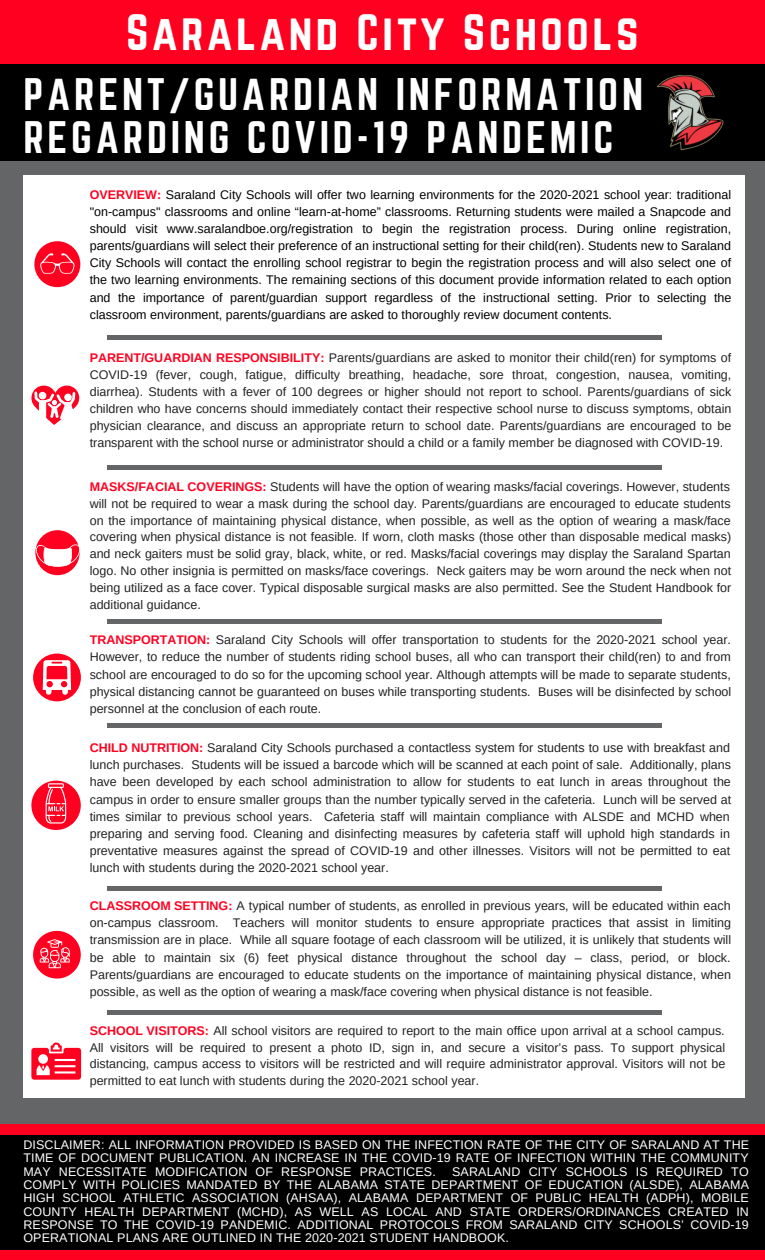
<style>
.page{position:relative;width:765px;height:1260px;background:#ff0020}
.page>*{position:absolute;margin:0;border:0;box-sizing:border-box;transform-origin:0 0}
.t1{font:45px "Norwester";letter-spacing:.08em;color:#fff}
.t2{font:40px/43.1px "Norwester";letter-spacing:.095em;color:#fff}
.t3{font:12.5px/17.1px "Arimo";color:#222;text-align:justify}
.t4{font:12.5px/17.1px "Arimo";color:#000;text-align:justify}
.t5{font:12.5px/13.2px "Arimo";letter-spacing:.01em;color:#fff;text-align:justify}
.s1{font-weight:700;color:#ff0020}
</style>
<div class="page">
<div style="left:0;top:64px;width:765px;height:97px;background:#000"></div>
<div style="left:0;top:161px;width:765px;height:963px;background:#636567"></div>
<div style="left:23px;top:175px;width:722px;height:922px;background:#fff"></div>
<div style="left:107px;top:335px;width:555px;height:5px;background:#636567"></div>
<img style="left:658px;top:76px;width:66px;height:74px">
<svg style="left:34px;top:241px;width:46px;height:46px"></svg>
<svg style="left:31px;top:386px;width:48px;height:39px"></svg>
<div style="left:35px;top:530px;width:45px;height:45px;background:#ff0020;border-radius:50%"></div>
<svg style="left:36px;top:543px;width:44px;height:24px"></svg>
<svg style="left:33px;top:654px;width:48px;height:47px"></svg>
<svg style="left:31px;top:781px;width:50px;height:49px"></svg>
<svg style="left:33px;top:931px;width:48px;height:48px"></svg>
<div style="left:0;top:1136px;width:765px;height:114px;background:#000"></div>
<div style="left:107px;top:465px;width:555px;height:5px;background:#636567"></div>
<hr style="left:107px;top:1011px;width:555px;height:4px;background:#636567">
<div style="left:107px;top:886px;width:555px;height:5px;background:#636567"></div>
<div style="left:107px;top:723px;width:555px;height:5px;background:#636567"></div>
<hr style="left:107px;top:620px;width:555px;height:4px;background:#636567">
<svg style="left:31px;top:1042px;width:50px;height:38px"></svg>
<h1 class="t1" style="left:126px;top:11px;width:514px">Saraland City Schools</h1>
<h2 class="t2" style="left:23px;top:74px;width:621px">PARENT/GUARDIAN INFORMATION<br>REGARDING COVID-19 PANDEMIC</h2>
<p class="t4" style="left:90px;top:186px;width:643px"><span class="s1">OVERVIEW:</span> Saraland City Schools will offer two learning environments for the 2020-2021 school year: traditional "on-campus" classrooms and online “learn-at-home” classrooms. Returning students were mailed a Snapcode and should visit www.saralandboe.org/registration to begin the registration process. During online registration, parents/guardians will select their preference of an instructional setting for their child(ren). Students new to Saraland City Schools will contact the enrolling school registrar to begin the registration process and will also select one of the two learning environments. The remaining sections of this document provide information related to each option and the importance of parent/guardian support regardless of the instructional setting. Prior to selecting the classroom environment, parents/guardians are asked to thoroughly review document contents.</p>
<p class="t3" style="left:90px;top:349px;width:643px"><span class="s1">PARENT/GUARDIAN RESPONSIBILITY:</span> Parents/guardians are asked to monitor their child(ren) for symptoms of COVID-19 (fever, cough, fatigue, difficulty breathing, headache, sore throat, congestion, nausea, vomiting, diarrhea). Students with a fever of 100 degrees or higher should not report to school. Parents/guardians of sick children who have concerns should immediately contact their respective school nurse to discuss symptoms, obtain physician clearance, and discuss an appropriate return to school date. Parents/guardians are encouraged to be transparent with the school nurse or administrator should a child or a family member be diagnosed with COVID-19.</p>
<p class="t3" style="left:90px;top:478px;width:643px;line-height:16.8px"><span class="s1">MASKS/FACIAL COVERINGS:</span> Students will have the option of wearing masks/facial coverings. However, students will not be required to wear a mask during the school day. Parents/guardians are encouraged to educate students on the importance of maintaining physical distance, when possible, as well as the option of wearing a mask/face covering when physical distance is not feasible. If worn, cloth masks (those other than disposable medical masks) and neck gaiters must be solid gray, black, white, or red. Masks/facial coverings may display the Saraland Spartan logo. No other insignia is permitted on masks/face coverings. Neck gaiters may be worn around the neck when not being utilized as a face cover. Typical disposable surgical masks are also permitted. See the Student Handbook for additional guidance.</p>
<p class="t3" style="left:90px;top:631px;width:643px"><span class="s1">TRANSPORTATION:</span> Saraland City Schools will offer transportation to students for the 2020-2021 school year.<br>However, to reduce the number of students riding school buses, all who can transport their child(ren) to and from school are encouraged to do so for the upcoming school year. Although attempts will be made to separate students, physical distancing cannot be guaranteed on buses while transporting students. Buses will be disinfected by school personnel at the conclusion of each route.</p>
<p class="t3" style="left:90px;top:739px;width:643px"><span class="s1">CHILD NUTRITION:</span> Saraland City Schools purchased a contactless system for students to use with breakfast and lunch purchases. Students will be issued a barcode which will be scanned at each point of sale. Additionally, plans have been developed by each school administration to allow for students to eat lunch in areas throughout the campus in order to ensure smaller groups than the number typically served in the cafeteria. Lunch will be served at times similar to previous school years. Cafeteria staff will maintain compliance with ALSDE and MCHD when preparing and serving food. Cleaning and disinfecting measures by cafeteria staff will uphold high standards in preventative measures against the spread of COVID-19 and other illnesses. Visitors will not be permitted to eat lunch with students during the 2020-2021 school year.</p>
<p class="t3" style="left:90px;top:897px;width:643px"><span class="s1">CLASSROOM SETTING:</span> A typical number of students, as enrolled in previous years, will be educated within each on-campus classroom. Teachers will monitor students to ensure appropriate practices that assist in limiting transmission are in place. While all square footage of each classroom will be utilized, it is unlikely that students will be able to maintain six (6) feet physical distance throughout the school day – class, period, or block.<br>Parents/guardians are encouraged to educate students on the importance of maintaining physical distance, when possible, as well as the option of wearing a mask/face covering when physical distance is not feasible.</p>
<p class="t3" style="left:90px;top:1022px;width:637px"><span class="s1">SCHOOL VISITORS:</span> All school visitors are required to report to the main office upon arrival at a school campus.<br>All visitors will be required to present a photo ID, sign in, and secure a visitor’s pass. To support physical distancing, campus access to visitors will be restricted and will require administrator approval. Visitors will not be permitted to eat lunch with students during the 2020-2021 school year.</p>
<p class="t5" style="left:23px;top:1138px;width:727px">DISCLAIMER: ALL INFORMATION PROVIDED IS BASED ON THE INFECTION RATE OF THE CITY OF SARALAND AT THE TIME OF DOCUMENT PUBLICATION. AN INCREASE IN THE COVID-19 RATE OF INFECTION WITHIN THE COMMUNITY MAY NECESSITATE MODIFICATION OF RESPONSE PRACTICES.</p>
<p class="t5" style="left:23px;top:1165px;width:727px;text-indent:429px">SARALAND CITY SCHOOLS IS REQUIRED TO COMPLY WITH POLICIES MANDATED BY THE ALABAMA STATE DEPARTMENT OF EDUCATION (ALSDE), ALABAMA HIGH SCHOOL ATHLETIC ASSOCIATION (AHSAA), ALABAMA DEPARTMENT OF PUBLIC HEALTH (ADPH), MOBILE COUNTY HEALTH DEPARTMENT (MCHD), AS WELL AS LOCAL AND STATE ORDERS/ORDINANCES CREATED IN RESPONSE TO THE COVID-19 PANDEMIC. ADDITIONAL PROTOCOLS FROM SARALAND CITY SCHOOLS’ COVID-19<br>OPERATIONAL PLANS ARE OUTLINED IN THE 2020-2021 STUDENT HANDBOOK.</p>
</div>
